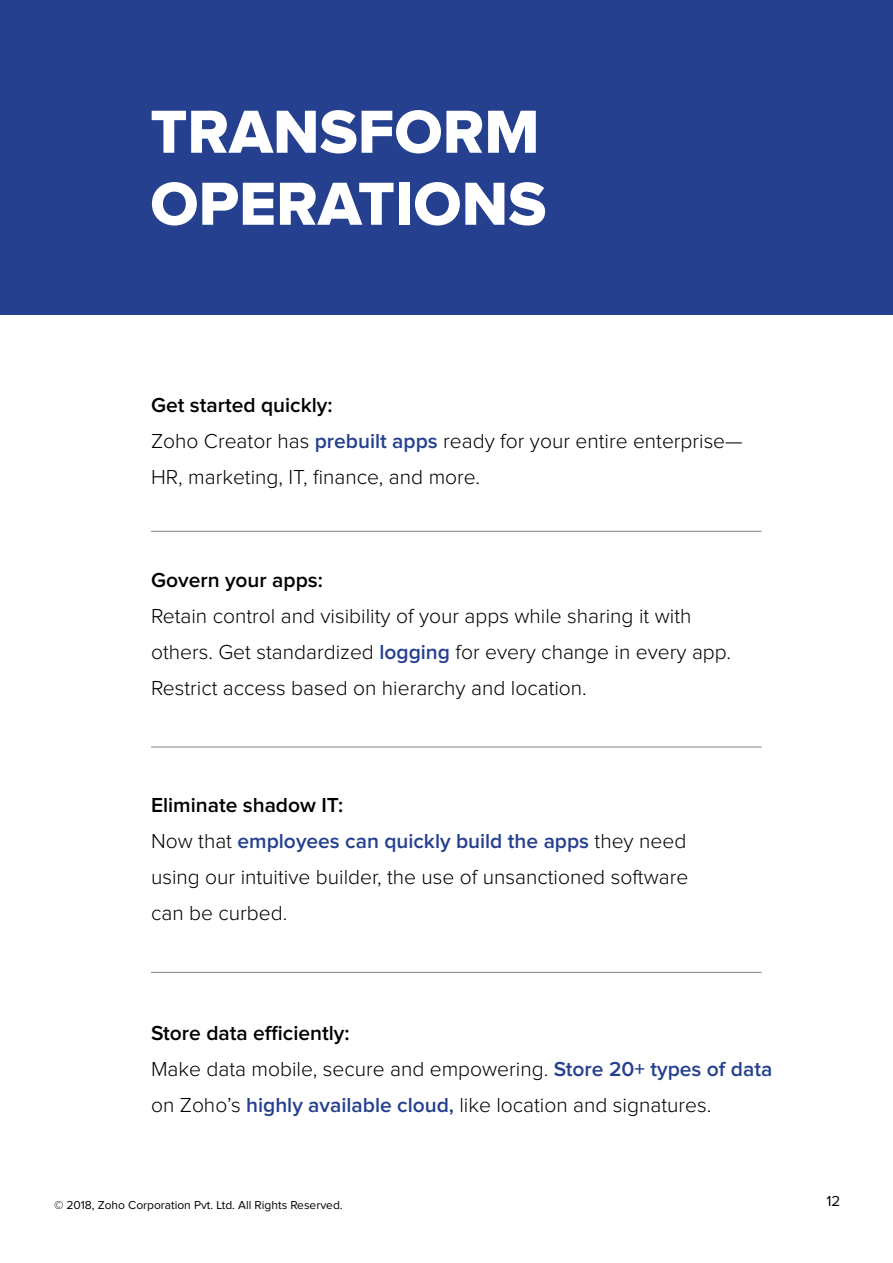
<style>
.page{position:relative;width:893px;height:1263px;background:#fff}
.page>*{position:absolute;margin:0;border:0;box-sizing:border-box;transform-origin:0 0}
.t1{font:63px "Proxima Nova Extrabld";color:#fff}
.t2{font:300 21px/36px "Proxima Nova";color:#000}
.t3{font:600 21px "Proxima Nova";color:#000}
.t4{font:600 21px "Proxima Nova";color:#25408f}
.t5{font:15px "Proxima Nova";color:#000}
.t6{font:12px "Proxima Nova";color:#000}
.s1{font-weight:600;color:#25408f}
.s2{font-weight:300;color:#000}
</style>
<div class="page">
<div style="left:0;top:0;width:893px;height:314px;background:#25408f"></div>
<hr style="left:151px;top:531px;width:611px;height:1px;background:#000">
<hr style="left:151px;top:747px;width:611px;height:1px;background:#000">
<hr style="left:151px;top:972px;width:611px;height:1px;background:#000">
<p class="t1" style="left:150px;top:103px;width:391px">TRANSFORM</p>
<p class="t1" style="left:150px;top:175px;width:398px">OPERATIONS</p>
<p class="t3" style="left:151px;top:395px;width:183px">Get started quickly:</p>
<p class="t2" style="left:151px;top:424px;width:593px">Zoho Creator has <span class="s1">prebuilt apps</span> ready for your entire enterprise—<br>HR, marketing, IT, finance, and more.</p>
<p class="t3" style="left:151px;top:570px;width:173px">Govern your apps:</p>
<p class="t2" style="left:151px;top:599px;width:542px">Retain control and visibility of your apps while sharing it with</p>
<p class="t2" style="left:151px;top:635px;width:582px">others. Get standardized <span class="s1">logging</span> for every change in every app.<br>Restrict access based on hierarchy and location.</p>
<p class="t3" style="left:151px;top:795px;width:193px">Eliminate shadow IT:</p>
<p class="t4" style="left:151px;top:831px;width:537px"><span class="s2">Now that</span> employees can quickly build the apps <span class="s2">they need</span></p>
<p class="t2" style="left:151px;top:860px;width:539px">using our intuitive builder, the use of unsanctioned software</p>
<p class="t2" style="left:151px;top:896px;width:138px">can be curbed.</p>
<p class="t3" style="left:151px;top:1023px;width:200px">Store data efficiently:</p>
<p class="t2" style="left:151px;top:1052px;width:623px">Make data mobile, secure and empowering. <span class="s1">Store 20+ types of data </span>on Zoho’s <span class="s1">highly available cloud,</span> like location and signatures.</p>
<p class="t6" style="left:54px;top:1199px;width:290px">© 2018, Zoho Corporation Pvt. Ltd. All Rights Reserved.</p>
<p class="t5" style="left:826px;top:1194px;width:15px">12</p>
</div>
